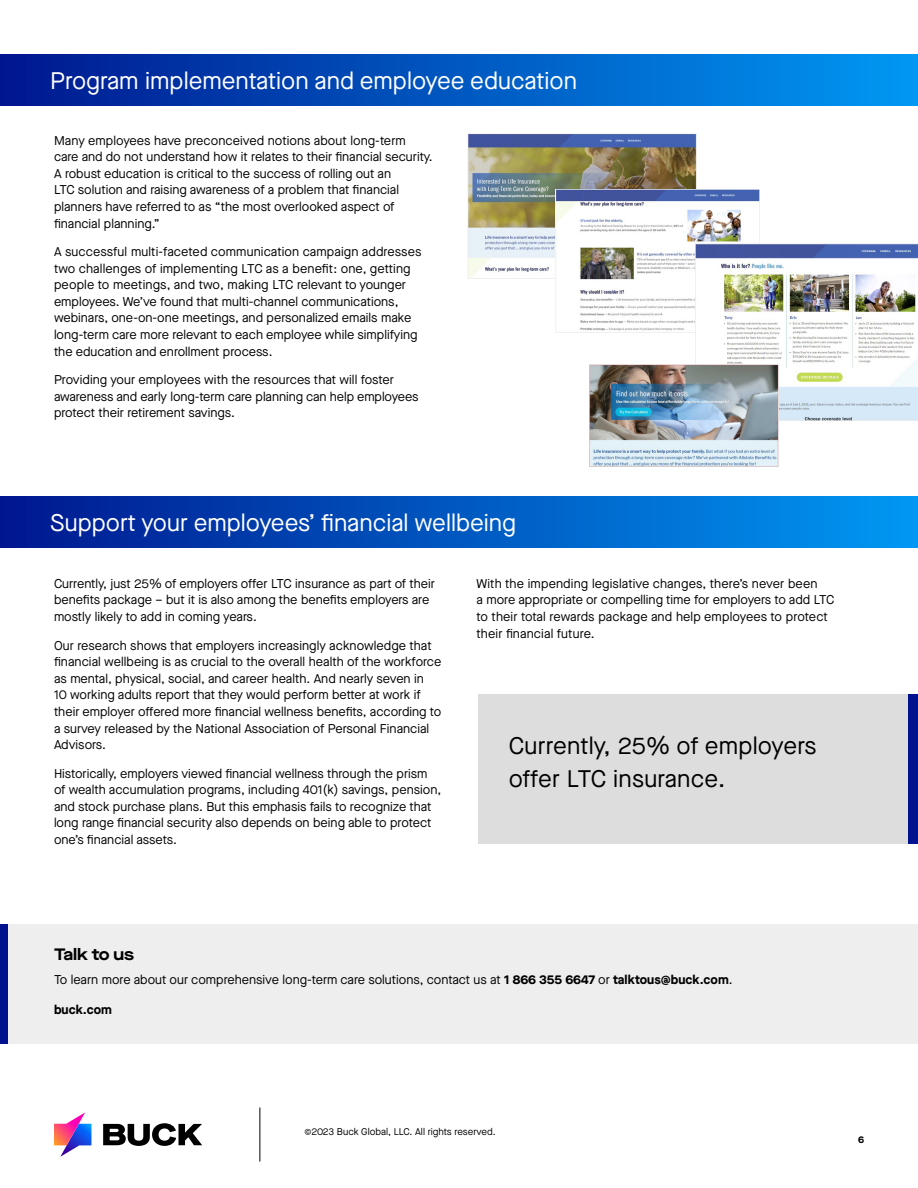
<style>
.page{position:relative;width:918px;height:1188px;background:#fff}
.page>*{position:absolute;margin:0;border:0;box-sizing:border-box;transform-origin:0 0}
.Cover___Subheading_1{font:24px "Maison Neue";color:#fff}
.About_body_text{font:24px/33px "Maison Neue";letter-spacing:.01em;color:#000}
.Large_subhead{font:700 16.5px "Maison Neue Extended";letter-spacing:-.01em;color:#000}
.Body_text{font:12.75px/16.5px "Maison Neue";color:#000}
.Body_Text{font:12.75px "Maison Neue";color:#000}
.Body_Text-2{font:700 12.75px "Maison Neue";color:#000}
.Copyright_Statement{font:9.75px "Maison Neue";color:#000}
.t1{font:700 9.75px "Maison Neue";color:#000}
.s1{font-weight:700}
</style>
<div class="page">
<hr style="left:260px;top:1108px;width:1px;height:54px;background:#000">
<div style="left:0;top:924px;width:918px;height:120px;background:#eee"></div>
<div style="left:0;top:924px;width:8px;height:120px;background:#00128e"></div>
<svg style="left:54px;top:1112px;width:37px;height:45px"></svg>
<svg style="left:103px;top:1123px;width:99px;height:23px"></svg>
<div style="left:0;top:496px;width:918px;height:52px;background:linear-gradient(to right,#00178f,#0098f2)"></div>
<img style="left:468px;top:133px;width:228px;height:145px">
<img style="left:555px;top:190px;width:204px;height:142px">
<img style="left:696px;top:243px;width:222px;height:178px">
<img style="left:590px;top:365px;width:189px;height:102px">
<div style="left:0;top:54px;width:918px;height:51px;background:linear-gradient(to right,#00178f,#0098f2)"></div>
<div style="left:478px;top:695px;width:440px;height:149px;background:#ddd"></div>
<div style="left:908px;top:695px;width:10px;height:149px;background:#00128e"></div>
<p class="Cover___Subheading_1" style="left:50px;top:64px;width:528px">Program implementation and employee education</p>
<p class="Body_text" style="left:54px;top:132px;width:380px">Many employees have preconceived notions about long-term care and do not understand how it relates to their financial security.<br>A robust education is critical to the success of rolling out an<br>LTC solution and raising awareness of a problem that financial planners have referred to as “the most overlooked aspect of financial planning.”</p>
<p class="Body_text" style="left:54px;top:243px;width:369px">A successful multi-faceted communication campaign addresses two challenges of implementing LTC as a benefit: one, getting people to meetings, and two, making LTC relevant to younger employees. We’ve found that multi-channel communications, webinars, one-on-one meetings, and personalized emails make long-term care more relevant to each employee while simplifying the education and enrollment process.</p>
<p class="Body_text" style="left:54px;top:371px;width:366px">Providing your employees with the resources that will foster awareness and early long-term care planning can help employees protect their retirement savings.</p>
<p class="Cover___Subheading_1" style="left:50px;top:507px;width:467px">Support your employees’ financial wellbeing</p>
<p class="Body_text" style="left:54px;top:575px;width:382px">Currently, just 25% of employers offer LTC insurance as part of their benefits package – but it is also among the benefits employers are mostly likely to add in coming years.</p>
<p class="Body_text" style="left:54px;top:637px;width:389px">Our research shows that employers increasingly acknowledge that financial wellbeing is as crucial to the overall health of the workforce as mental, physical, social, and career health. And nearly seven in<br>10 working adults report that they would perform better at work if their employer offered more financial wellness benefits, according to a survey released by the National Association of Personal Financial Advisors.</p>
<p class="Body_text" style="left:54px;top:765px;width:389px">Historically, employers viewed financial wellness through the prism of wealth accumulation programs, including 401(k) savings, pension, and stock purchase plans. But this emphasis fails to recognize that long range financial security also depends on being able to protect one’s financial assets.</p>
<p class="Body_text" style="left:477px;top:575px;width:359px">With the impending legislative changes, there’s never been<br>a more appropriate or compelling time for employers to add LTC to their total rewards package and help employees to protect their financial future.</p>
<p class="About_body_text" style="left:509px;top:729px;width:309px">Currently, 25% of employers offer LTC insurance.</p>
<p class="Large_subhead" style="left:54px;top:943px;width:82px">Talk to us</p>
<p class="Body_Text" style="left:54px;top:971px;width:680px">To learn more about our comprehensive long-term care solutions, contact us at <span class="s1">1 866 355 6647</span> or <span class="s1">talktous@buck.com</span>.</p>
<p class="Body_Text-2" style="left:54px;top:1000px;width:59px">buck.com</p>
<p class="Copyright_Statement" style="left:304px;top:1125px;width:193px">©2023 Buck Global, LLC. All rights reserved.</p>
<p class="t1" style="left:858px;top:1133px;width:7px">6</p>
</div>
